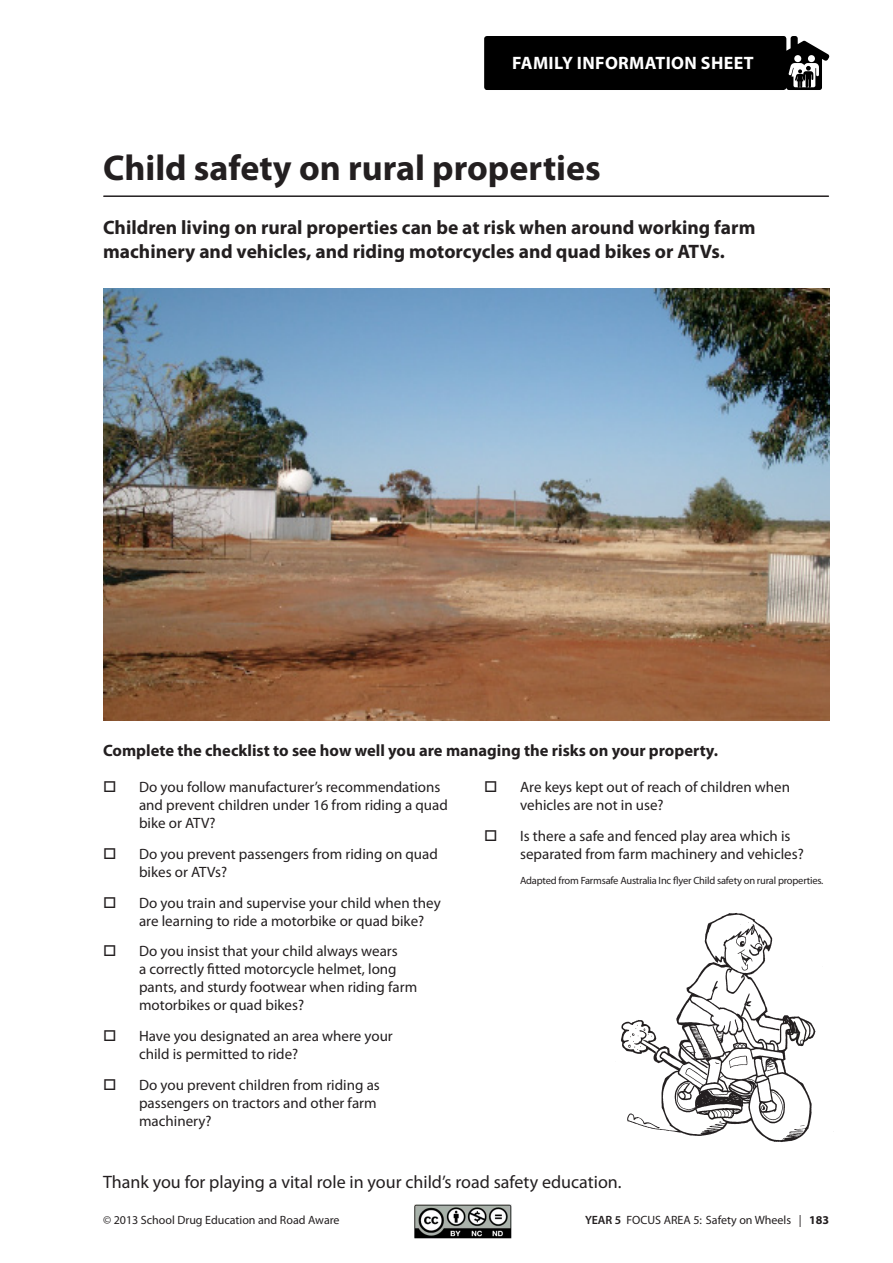
<style>
.page{position:relative;width:893px;height:1263px;background:#fff}
.page>*{position:absolute;margin:0;border:0;box-sizing:border-box;transform-origin:0 0}
.t1{font:700 36px "Myriad Pro";color:#231f20}
.t2{font:700 19.5px/24px "Myriad Pro";color:#231f20}
.t3{font:18px "Myriad Pro";color:#231f20}
.t4{font:700 18px "Myriad Pro";letter-spacing:.02em;color:#fff}
.t5{font:700 16.5px "Myriad Pro";color:#231f20}
.t6{font:15px/18px "Myriad Pro";color:#231f20}
.t7{font:12px "Myriad Pro";color:#231f20}
.t8{font:10.5px "Myriad Pro";letter-spacing:-.02em;color:#231f20}
.s1{font-weight:600}
.s2{font-weight:700}
</style>
<div class="page">
<hr style="left:104px;top:195px;width:724px;height:2px;background:#231f20">
<svg style="left:484px;top:36px;width:346px;height:54px;background:#0f0f0f"></svg>
<img style="left:103px;top:288px;width:726px;height:432px">
<img style="left:621px;top:912px;width:213px;height:230px">
<img style="left:414px;top:1204px;width:98px;height:35px">
<p class="t4" style="left:512px;top:51px;width:76px">family infor</p>
<p class="t4" style="left:629px;top:51px;width:19px">mation</p>
<p class="t4" style="left:701px;top:51px;width:34px">sheet</p>
<h1 class="t1" style="left:103px;top:144px;width:499px">Child safety on rural properties</h1>
<h2 class="t2" style="left:103px;top:215px;width:654px">Children living on rural properties can be at risk when around working farm machinery and vehicles, and riding motorcycles and quad bikes or ATVs.</h2>
<p class="t5" style="left:103px;top:740px;width:616px">Complete the checklist to see how well you are managing the risks on your property.</p>
<p class="t6" style="left:139px;top:778px;width:310px;text-indent:-36px">□ Do you follow manufacturer’s recommendations and prevent children under 16 from riding a quad bike or ATV?</p>
<p class="t6" style="left:139px;top:844px;width:300px;text-indent:-36px">□ Do you prevent passengers from riding on quad bikes or ATVs?</p>
<p class="t6" style="left:139px;top:893px;width:303px;text-indent:-36px">□ Do you train and supervise your child when they are learning to ride a motorbike or quad bike?</p>
<p class="t6" style="left:139px;top:942px;width:280px;text-indent:-36px">□ Do you insist that your child always wears<br>a correctly fitted motorcycle helmet, long pants, and sturdy footwear when riding farm motorbikes or quad bikes?</p>
<p class="t6" style="left:139px;top:1027px;width:255px;text-indent:-36px">□ Have you designated an area where your child is permitted to ride?</p>
<p class="t6" style="left:139px;top:1075px;width:242px;text-indent:-36px">□ Do you prevent children from riding as passengers on tractors and other farm machinery?</p>
<p class="t6" style="left:520px;top:778px;width:271px;text-indent:-36px">□ Are keys kept out of reach of children when vehicles are not in use?</p>
<p class="t6" style="left:520px;top:826px;width:285px;text-indent:-36px">□ Is there a safe and fenced play area which is separated from farm machinery and vehicles?</p>
<p class="t8" style="left:520px;top:874px;width:305px">Adapted from Farmsafe Australia Inc flyer Child safety on rural properties.</p>
<p class="t3" style="left:103px;top:1171px;width:520px">Thank you for playing a vital role in your child’s road safety education.</p>
<p class="t7" style="left:103px;top:1213px;width:238px">© 2013 School Drug Education and Road Aware</p>
<p class="t7" style="left:585px;top:1213px;width:246px"><span class="s1">YEAR 5</span> FOCUS AREA 5: Safety on Wheels | <span class="s2">183</span></p>
</div>
